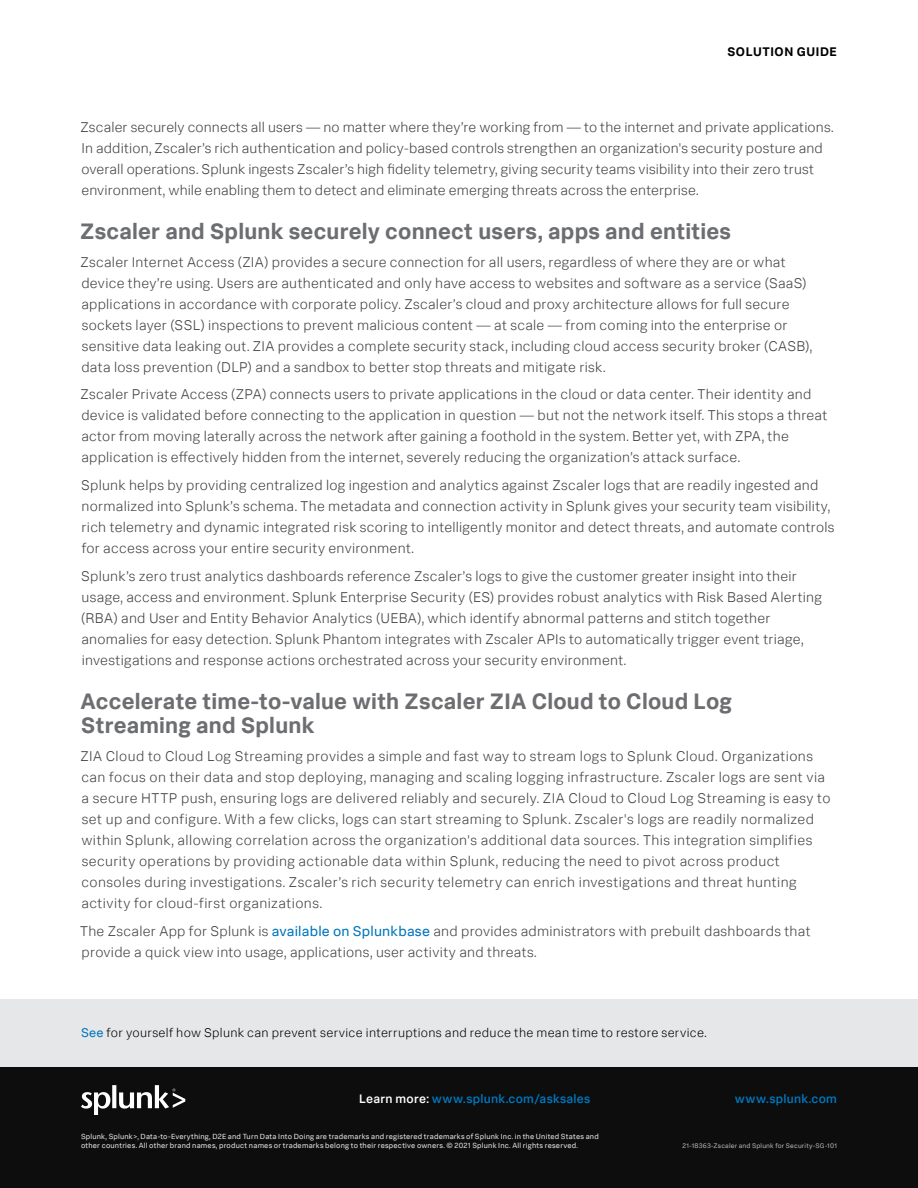
<style>
.page{position:relative;width:918px;height:1188px;background:#fff}
.page>*{position:absolute;margin:0;border:0;box-sizing:border-box;transform-origin:0 0}
.Subhead_-_70K{font:700 22.5px/24px "Splunk Data Sans Pro";letter-spacing:.01em;color:#6d6e71}
.Body{font:300 14.25px/21px "Splunk Data Sans Pro";letter-spacing:.02em;color:#414042}
.CTA_text_in_grey_box{font:300 12.75px "Splunk Data Sans Pro";letter-spacing:.025em;color:#000}
.t1{font:700 12.6px "Splunk Data Sans Pro";letter-spacing:.05em;color:#000}
.t2{font:500 12.3px "Splunk Data Sans Pro";letter-spacing:.02em;color:#0077be}
.t3{font:7.5px/9px "Splunk Data Sans Pro";letter-spacing:.025em;color:#e2e3e4}
.t4{font:6.75px "Splunk Data Sans Pro";letter-spacing:.025em;color:#afb1b4}
.s1{font-weight:400;color:#0077be}
.s2{color:#fff}
</style>
<div class="page">
<div style="left:0;top:1066px;width:918px;height:122px;background:#0d0d0d"></div>
<svg style="left:81px;top:1085px;width:104px;height:29px"></svg>
<div style="left:0;top:999px;width:918px;height:68px;background:#e6e7e8"></div>
<p class="t1" style="left:728px;top:44px;width:111px">SOLUTION GUIDE</p>
<p class="Body" style="left:80px;top:116px;width:755px">Zscaler securely connects all users — no matter where they’re working from — to the internet and private applications.<br>In addition, Zscaler’s rich authentication and policy-based controls strengthen an organization's security posture and overall operations. Splunk ingests Zscaler’s high fidelity telemetry, giving security teams visibility into their zero trust environment, while enabling them to detect and eliminate emerging threats across the enterprise.</p>
<p class="Subhead_-_70K" style="left:80px;top:219px;width:652px">Zscaler and Splunk securely connect users, apps and entities</p>
<p class="Body" style="left:80px;top:251px;width:733px">Zscaler Internet Access (ZIA) provides a secure connection for all users, regardless of where they are or what device they’re using. Users are authenticated and only have access to websites and software as a service (SaaS) applications in accordance with corporate policy. Zscaler’s cloud and proxy architecture allows for full secure sockets layer (SSL) inspections to prevent malicious content — at scale — from coming into the enterprise or sensitive data leaking out. ZIA provides a complete security stack, including cloud access security broker (CASB), data loss prevention (DLP) and a sandbox to better stop threats and mitigate risk.</p>
<p class="Body" style="left:80px;top:384px;width:749px">Zscaler Private Access (ZPA) connects users to private applications in the cloud or data center. Their identity and device is validated before connecting to the application in question — but not the network itself. This stops a threat actor from moving laterally across the network after gaining a foothold in the system. Better yet, with ZPA, the application is effectively hidden from the internet, severely reducing the organization’s attack surface.</p>
<p class="Body" style="left:81px;top:475px;width:755px">Splunk helps by providing centralized log ingestion and analytics against Zscaler logs that are readily ingested and normalized into Splunk’s schema. The metadata and connection activity in Splunk gives your security team visibility, rich telemetry and dynamic integrated risk scoring to intelligently monitor and detect threats, and automate controls for access across your entire security environment.</p>
<p class="Body" style="left:81px;top:565px;width:742px">Splunk’s zero trust analytics dashboards reference Zscaler’s logs to give the customer greater insight into their usage, access and environment. Splunk Enterprise Security (ES) provides robust analytics with Risk Based Alerting (RBA) and User and Entity Behavior Analytics (UEBA), which identify abnormal patterns and stitch together anomalies for easy detection. Splunk Phantom integrates with Zscaler APIs to automatically trigger event triage, investigations and response actions orchestrated across your security environment.</p>
<p class="Subhead_-_70K" style="left:81px;top:689px;width:653px">Accelerate time-to-value with Zscaler ZIA Cloud to Cloud Log<br>Streaming and Splunk</p>
<p class="Body" style="left:80px;top:745px;width:752px">ZIA Cloud to Cloud Log Streaming provides a simple and fast way to stream logs to Splunk Cloud. Organizations can focus on their data and stop deploying, managing and scaling logging infrastructure. Zscaler logs are sent via a secure HTTP push, ensuring logs are delivered reliably and securely. ZIA Cloud to Cloud Log Streaming is easy to set up and configure. With a few clicks, logs can start streaming to Splunk. Zscaler's logs are readily normalized within Splunk, allowing correlation across the organization's additional data sources. This integration simplifies security operations by providing actionable data within Splunk, reducing the need to pivot across product consoles during investigations. Zscaler’s rich security telemetry can enrich investigations and threat hunting activity for cloud-first organizations.</p>
<p class="Body" style="left:80px;top:920px;width:732px">The Zscaler App for Splunk is <span class="s1">available on Splunkbase</span> and provides administrators with prebuilt dashboards that provide a quick view into usage, applications, user activity and threats.</p>
<p class="CTA_text_in_grey_box" style="left:81px;top:1025px;width:627px"><span class="s1">See</span> for yourself how Splunk can prevent service interruptions and reduce the mean time to restore service.</p>
<p class="t2" style="left:359px;top:1091px;width:233px"><span class="s2">Learn more:</span> www.splunk.com/asksales</p>
<p class="t2" style="left:735px;top:1091px;width:104px">www.splunk.com</p>
<p class="t3" style="left:81px;top:1131px;width:519px">Splunk, Splunk&gt;, Data-to-Everything, D2E and Turn Data Into Doing are trademarks and registered trademarks of Splunk Inc. in the United States and other countries. All other brand names, product names or trademarks belong to their respective owners. © 2021 Splunk Inc. All rights reserved.</p>
<p class="t4" style="left:683px;top:1141px;width:156px">21-18363-Zscaler and Splunk for Security-SG-101</p>
</div>
